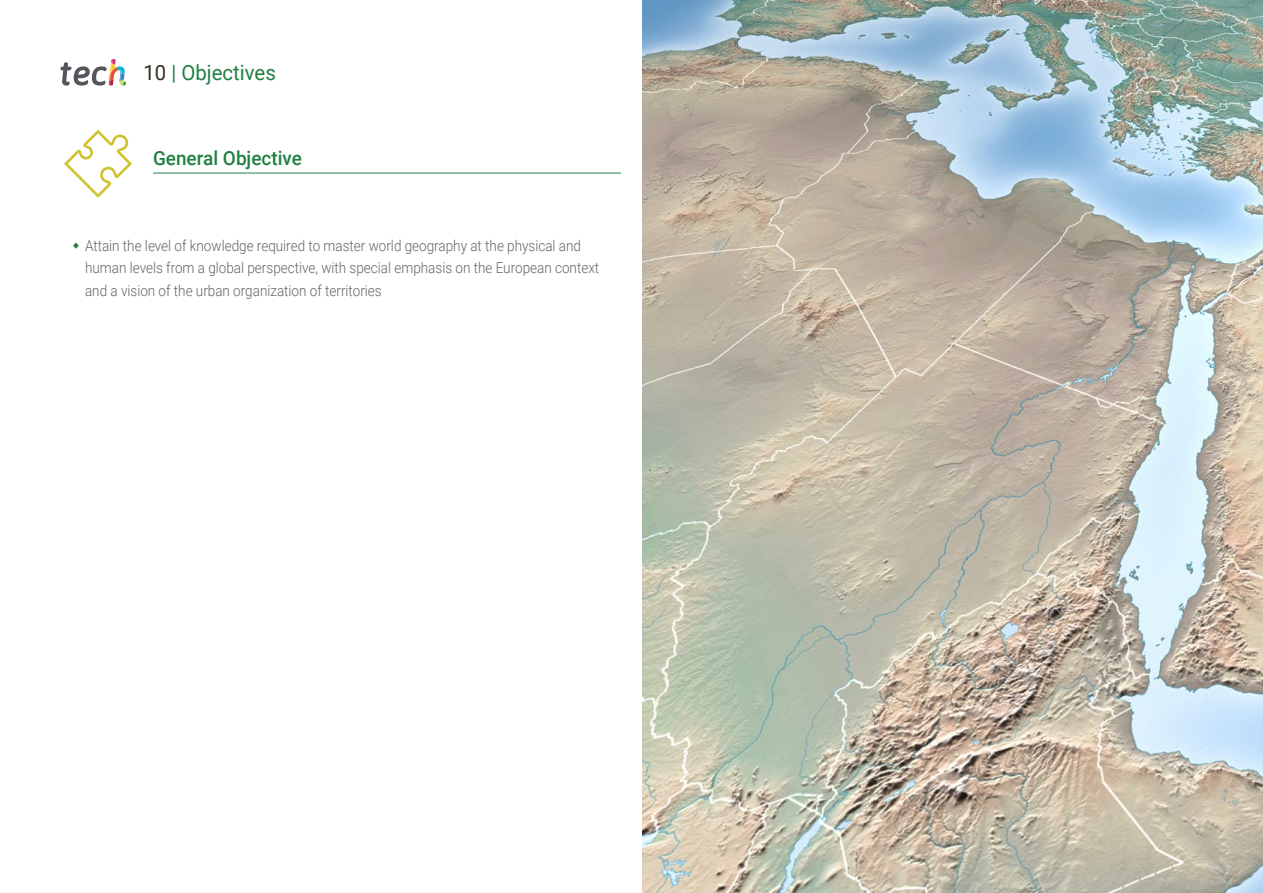
<style>
.page{position:relative;width:1263px;height:893px;background:#fff}
.page>*{position:absolute;margin:0;border:0;box-sizing:border-box;transform-origin:0 0}
.t1{font:21px "Roboto";color:#208041}
.t2{font:500 19.5px "Roboto";color:#208041}
.t3{font:300 15px/22.5px "Roboto";color:#61646a;scale:.9 1}
.s1{color:#312e20}
</style>
<div class="page">
<hr style="left:153px;top:173px;width:468px;height:1px;background:#208041">
<svg style="left:64px;top:130px;width:68px;height:68px"></svg>
<img style="left:642px;top:0;width:621px;height:893px">
<svg style="left:61px;top:59px;width:65px;height:27px"></svg>
<h1 class="t1" style="left:144px;top:57px;width:134px"><span class="s1">10</span> | Objectives</h1>
<h2 class="t2" style="left:153px;top:144px;width:150px">General Objective</h2>
<p class="t3" style="left:85px;top:234px;width:573px">Attain the level of knowledge required to master world geography at the physical and human levels from a global perspective, with special emphasis on the European context and a vision of the urban organization of territories</p>
</div>
